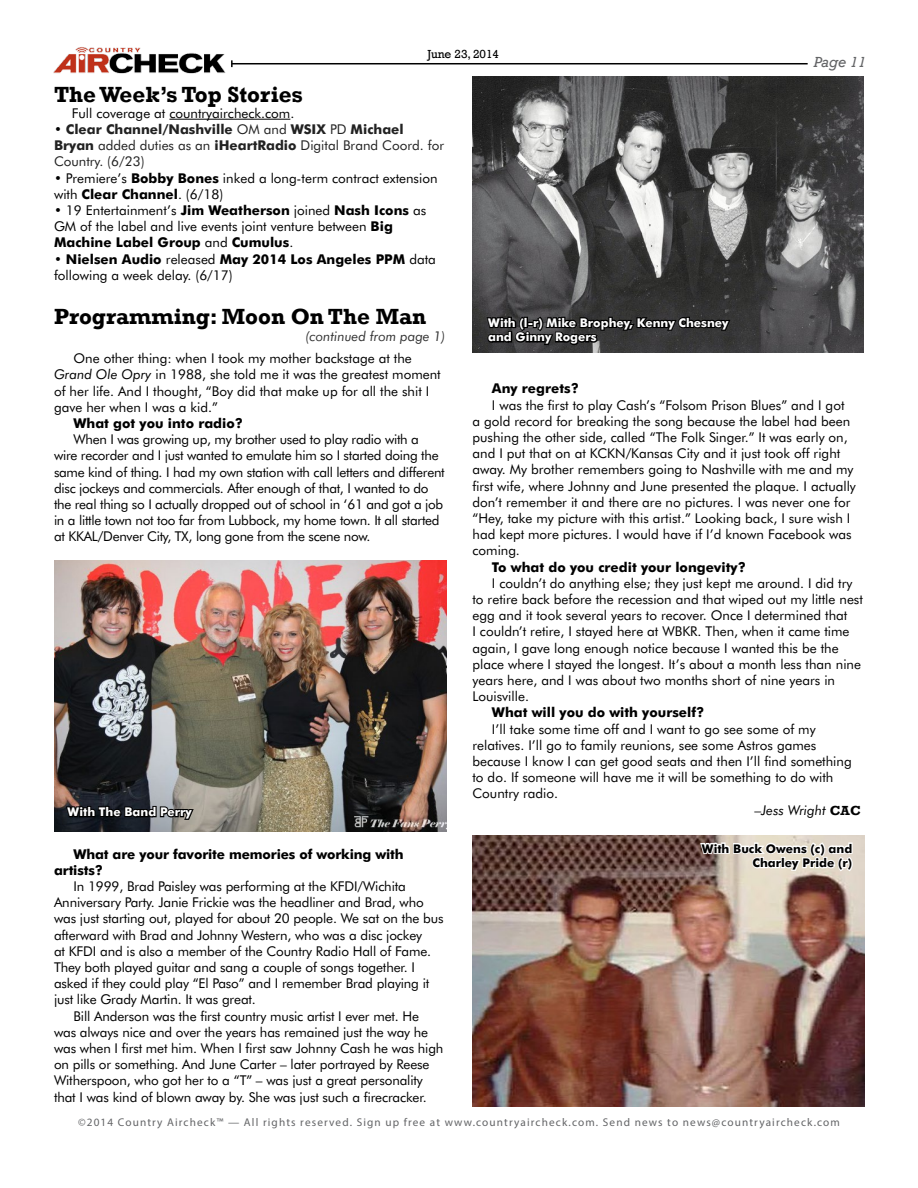
<style>
.page{position:relative;width:918px;height:1188px;background:#fff}
.page>*{position:absolute;margin:0;border:0;box-sizing:border-box;transform-origin:0 0}
.t1{font:700 22.5px "Rockwell";color:#000}
.t2{font:italic 15px "Rockwell";letter-spacing:-.01em;color:#636466}
.t3{font:13.5px/16.2px "Futura BT";color:#000}
.t4{font:13.5px/16.2px "Futura BT";letter-spacing:-.02em;color:#000}
.t5{font:700 13.5px/16.2px "Futura BT";color:#000}
.t6{font:13.5px/16.2px "Futura BT";color:#222}
.t7{font:italic 13.5px "Futura BT";color:#333}
.t8{font:italic 13.5px "Futura BT";color:#000}
.t9{font:700 12px/14.4px "Futura BT";color:#fff}
.t10{font:700 12px/14.4px "Futura BT";color:#000;text-align:right}
.t11{font:12px "Rockwell";color:#000}
.t12{font:11.25px "Myriad Pro";letter-spacing:.1em;color:#636466}
.s1{color:#000}
.s2{font-weight:700}
.s3{font-style:italic}
.s4{font-style:normal}
.s5{font-family:"Rockwell";font-weight:700;font-style:normal}
</style>
<div class="page">
<hr style="left:169px;top:119px;width:121px;height:1px;background:#000">
<img style="left:53px;top:47px;width:173px;height:27px">
<hr style="left:232px;top:63px;width:576px;height:1px;background:#000">
<svg style="left:231px;top:60px;width:2px;height:7px"></svg>
<img style="left:472px;top:77px;width:392px;height:276px">
<svg style="left:485px;top:289px;width:247px;height:61px;background:#303031"></svg>
<img style="left:54px;top:560px;width:393px;height:272px">
<svg style="left:64px;top:802px;width:131px;height:30px;background:#36383b"></svg>
<img style="left:472px;top:835px;width:393px;height:272px">
<svg style="left:699px;top:836px;width:155px;height:40px"></svg>
<p class="t11" style="left:427px;top:47px;width:73px">June 23, 2014</p>
<h1 class="t1" style="left:54px;top:80px;width:251px">The Week’s Top Stories</h1>
<p class="t3" style="left:72px;top:105px;width:224px">Full coverage at countryaircheck.com.</p>
<p class="t6" style="left:54px;top:121px;width:392px"><span class="s1">•</span> <span class="s2">Clear Channel/Nashville</span> OM and <span class="s2">WSIX</span> PD <span class="s2">Michael<br>Bryan</span> added duties as an <span class="s2">iHeartRadio</span> Digital Brand Coord. for<br>Country. (6/23)</p>
<p class="t3" style="left:54px;top:170px;width:385px">• Premiere’s <span class="s2">Bobby Bones</span> inked a long-term contract extension with <span class="s2">Clear Channel</span>. (6/18)</p>
<p class="t3" style="left:54px;top:202px;width:374px">• 19 Entertainment’s <span class="s2">Jim Weatherson</span> joined <span class="s2">Nash Icons</span> as<br>GM of the label and live events joint venture between <span class="s2">Big<br>Machine Label Group</span> and <span class="s2">Cumulus</span>.</p>
<p class="t3" style="left:54px;top:251px;width:383px">• <span class="s2">Nielsen Audio</span> released <span class="s2">May 2014 Los Angeles PPM</span> data following a week delay. (6/17)</p>
<h1 class="t1" style="left:54px;top:303px;width:374px">Programming: Moon On The Man</h1>
<p class="t7" style="left:305px;top:328px;width:142px">(continued from page 1)</p>
<p class="t9" style="left:488px;top:315px;width:242px">With (l-r) Mike Brophey, Kenny Chesney and Ginny Rogers</p>
<p class="t2" style="left:814px;top:53px;width:54px">Page 11</p>
<p class="t3" style="left:54px;top:350px;width:388px;text-indent:19px">One other thing: when I took my mother backstage at the <span class="s3">Grand Ole Opry</span> in 1988, she told me it was the greatest moment of her life. And I thought, “Boy did that make up for all the shit I gave her when I was a kid.”</p>
<p class="t5" style="left:73px;top:415px;width:171px">What got you into radio?</p>
<p class="t4" style="left:54px;top:431px;width:392px;text-indent:19px">When I was growing up, my brother used to play radio with a wire recorder and I just wanted to emulate him so I started doing the same kind of thing. I had my own station with call letters and different disc jockeys and commercials. After enough of that, I wanted to do the real thing so I actually dropped out of school in ‘61 and got a job in a little town not too far from Lubbock, my home town. It all started at KKAL/Denver City, TX, long gone from the scene now.</p>
<p class="t9" style="left:68px;top:805px;width:126px">With The Band Perry</p>
<p class="t5" style="left:54px;top:846px;width:351px;text-indent:19px">What are your favorite memories of working with artists?</p>
<p class="t3" style="left:73px;top:878px;width:334px">In 1999, Brad Paisley was performing at the KFDI/Wichita</p>
<p class="t3" style="left:54px;top:894px;width:371px">Anniversary Party. Janie Frickie was the headliner and Brad, who</p>
<p class="t3" style="left:54px;top:910px;width:391px">was just starting out, played for about 20 people. We sat on the bus</p>
<p class="t3" style="left:54px;top:927px;width:370px">afterward with Brad and Johnny Western, who was a disc jockey</p>
<p class="t3" style="left:54px;top:943px;width:379px">at KFDI and is also a member of the Country Radio Hall of Fame.</p>
<p class="t3" style="left:54px;top:959px;width:362px">They both played guitar and sang a couple of songs together. I</p>
<p class="t3" style="left:54px;top:975px;width:377px">asked if they could play “El Paso” and I remember Brad playing it</p>
<p class="t3" style="left:54px;top:991px;width:203px">just like Grady Martin. It was great.</p>
<p class="t3" style="left:73px;top:1008px;width:347px">Bill Anderson was the first country music artist I ever met. He</p>
<p class="t3" style="left:54px;top:1024px;width:376px">was always nice and over the years has remained just the way he</p>
<p class="t3" style="left:54px;top:1040px;width:391px">was when I first met him. When I first saw Johnny Cash he was high</p>
<p class="t3" style="left:54px;top:1056px;width:377px">on pills or something. And June Carter – later portrayed by Reese</p>
<p class="t3" style="left:54px;top:1072px;width:370px">Witherspoon, who got her to a “T” – was just a great personality</p>
<p class="t3" style="left:54px;top:1089px;width:374px">that I was kind of blown away by. She was just such a firecracker.</p>
<p class="t5" style="left:492px;top:380px;width:88px">Any regrets?</p>
<p class="t3" style="left:472px;top:397px;width:385px;text-indent:19px">I was the first to play Cash’s “Folsom Prison Blues” and I got<br>a gold record for breaking the song because the label had been pushing the other side, called “The Folk Singer.” It was early on, and I put that on at KCKN/Kansas City and it just took off right away. My brother remembers going to Nashville with me and my first wife, where Johnny and June presented the plaque. I actually don’t remember it and there are no pictures. I was never one for “Hey, take my picture with this artist.” Looking back, I sure wish I had kept more pictures. I would have if I’d known Facebook was coming.</p>
<p class="t5" style="left:492px;top:559px;width:255px">To what do you credit your longevity?</p>
<p class="t3" style="left:472px;top:575px;width:392px;text-indent:19px">I couldn’t do anything else; they just kept me around. I did try to retire back before the recession and that wiped out my little nest egg and it took several years to recover. Once I determined that<br>I couldn’t retire, I stayed here at WBKR. Then, when it came time again, I gave long enough notice because I wanted this be the place where I stayed the longest. It’s about a month less than nine years here, and I was about two months short of nine years in Louisville.</p>
<p class="t5" style="left:492px;top:704px;width:214px">What will you do with yourself?</p>
<p class="t3" style="left:492px;top:721px;width:325px">I’ll take some time off and I want to go see some of my</p>
<p class="t3" style="left:472px;top:737px;width:345px">relatives. I’ll go to family reunions, see some Astros games</p>
<p class="t3" style="left:472px;top:753px;width:381px">because I know I can get good seats and then I’ll find something</p>
<p class="t3" style="left:472px;top:769px;width:363px">to do. If someone will have me it will be something to do with</p>
<p class="t3" style="left:472px;top:785px;width:87px">Country radio.</p>
<p class="t8" style="left:754px;top:802px;width:108px"><span class="s4">–</span>Jess Wright <span class="s5">CAC</span></p>
<p class="t10" style="left:702px;top:841px;width:152px">With Buck Owens (c) and<br>Charley Pride (r)</p>
<p class="t12" style="left:78px;top:1115px;width:763px">©2014 Country Aircheck™ — All rights reserved. Sign up free at www.countryaircheck.com. Send news to news@countryaircheck.com</p>
</div>
